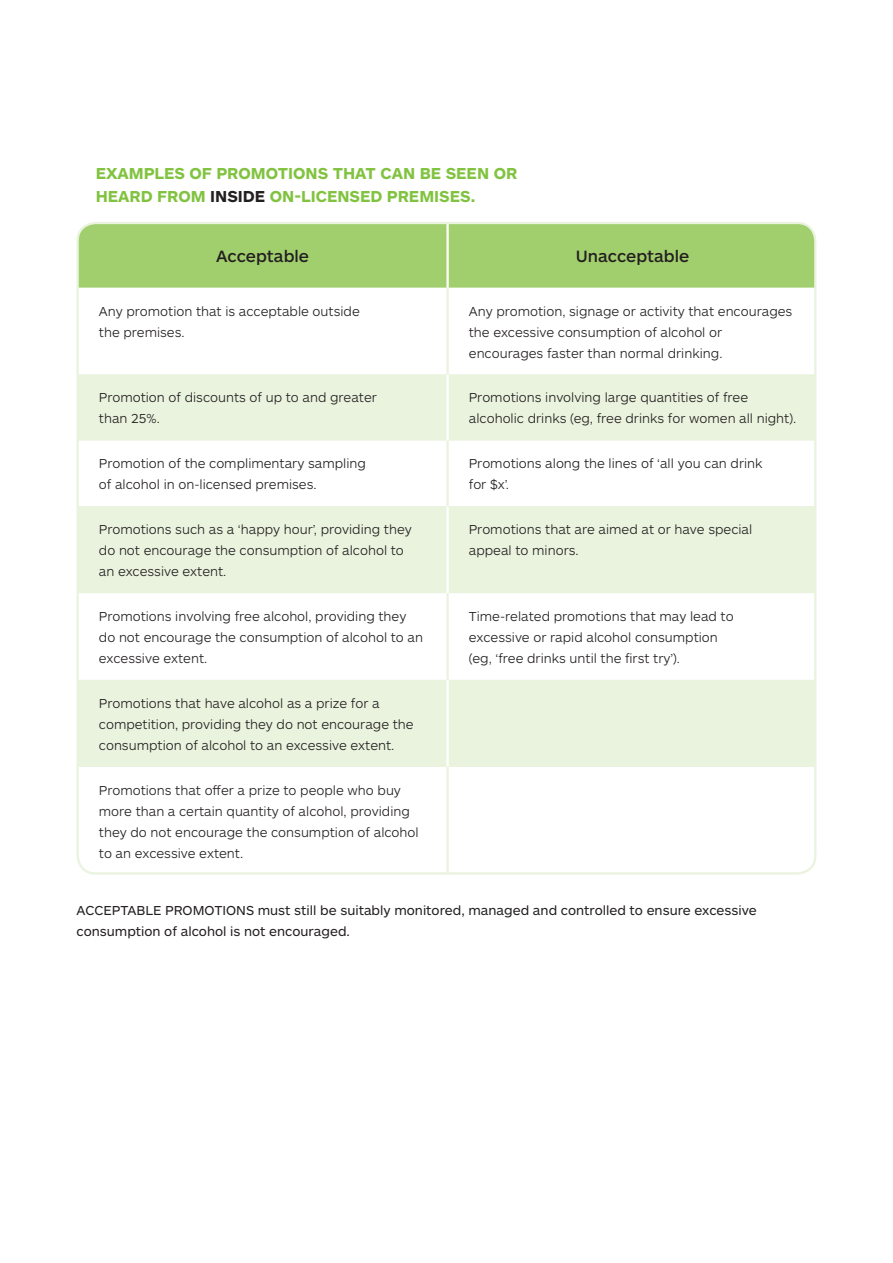
<style>
.page{position:relative;width:893px;height:1263px;background:#fff}
.page>*{position:absolute;margin:0;border:0;box-sizing:border-box;transform-origin:0 0}
.t1{font:500 16.95px "ARS Maquette Pro";color:#231f20}
.t2{font:700 16.5px/22.5px "ARS Maquette Pro";color:#81c340}
.t3{font:300 13.5px/21px "ARS Maquette Pro";color:#231f20}
.t4{font:13.5px/21px "ARS Maquette Pro";color:#231f20}
.s1{color:#231f20}
</style>
<div class="page">
<div style="left:78px;top:223px;width:737px;height:65px;background:#a1cf6d"></div>
<svg style="left:80px;top:375px;width:733px;height:392px;fill:#e9f3de"></svg>
<hr style="left:446px;top:223px;width:3px;height:65px;background:#fff">
<hr style="left:446px;top:506px;width:3px;height:87px;background:#fff">
<hr style="left:446px;top:680px;width:3px;height:87px;background:#fff">
<hr style="left:446px;top:288px;width:3px;height:87px;background:#e9f3de">
<hr style="left:446px;top:440px;width:3px;height:66px;background:#e9f3de">
<hr style="left:446px;top:593px;width:3px;height:87px;background:#e9f3de">
<hr style="left:446px;top:767px;width:3px;height:106px;background:#e9f3de">
<hr style="left:446px;top:375px;width:3px;height:65px;background:#fff">
<p class="t2" style="left:96px;top:161px;width:423px">EXAMPLES OF PROMOTIONS THAT CAN BE SEEN OR<br>HEARD FROM <span class="s1">INSIDE</span> ON-LICENSED PREMISES.</p>
<p class="t1" style="left:216px;top:245px;width:94px">Acceptable</p>
<p class="t1" style="left:576px;top:245px;width:115px">Unacceptable</p>
<p class="t3" style="left:99px;top:300px;width:262px">Any promotion that is acceptable outside the premises.</p>
<p class="t3" style="left:469px;top:300px;width:325px">Any promotion, signage or activity that encourages the excessive consumption of alcohol or encourages faster than normal drinking.</p>
<p class="t3" style="left:99px;top:387px;width:280px">Promotion of discounts of up to and greater than 25%.</p>
<p class="t3" style="left:469px;top:387px;width:329px">Promotions involving large quantities of free alcoholic drinks (eg, free drinks for women all night).</p>
<p class="t3" style="left:99px;top:452px;width:269px">Promotion of the complimentary sampling of alcohol in on-licensed premises.</p>
<p class="t3" style="left:469px;top:452px;width:295px">Promotions along the lines of ‘all you can drink for $x’.</p>
<p class="t3" style="left:99px;top:518px;width:314px">Promotions such as a ‘happy hour’, providing they do not encourage the consumption of alcohol to an excessive extent.</p>
<p class="t3" style="left:469px;top:518px;width:285px">Promotions that are aimed at or have special appeal to minors.</p>
<p class="t3" style="left:99px;top:605px;width:326px">Promotions involving free alcohol, providing they do not encourage the consumption of alcohol to an excessive extent.</p>
<p class="t3" style="left:469px;top:605px;width:266px">Time-related promotions that may lead to excessive or rapid alcohol consumption (eg, ‘free drinks until the first try’).</p>
<p class="t3" style="left:99px;top:692px;width:316px">Promotions that have alcohol as a prize for a competition, providing they do not encourage the consumption of alcohol to an excessive extent.</p>
<p class="t3" style="left:99px;top:779px;width:321px">Promotions that offer a prize to people who buy more than a certain quantity of alcohol, providing they do not encourage the consumption of alcohol to an excessive extent.</p>
<p class="t4" style="left:77px;top:899px;width:682px">ACCEPTABLE PROMOTIONS must still be suitably monitored, managed and controlled to ensure excessive consumption of alcohol is not encouraged.</p>
</div>
